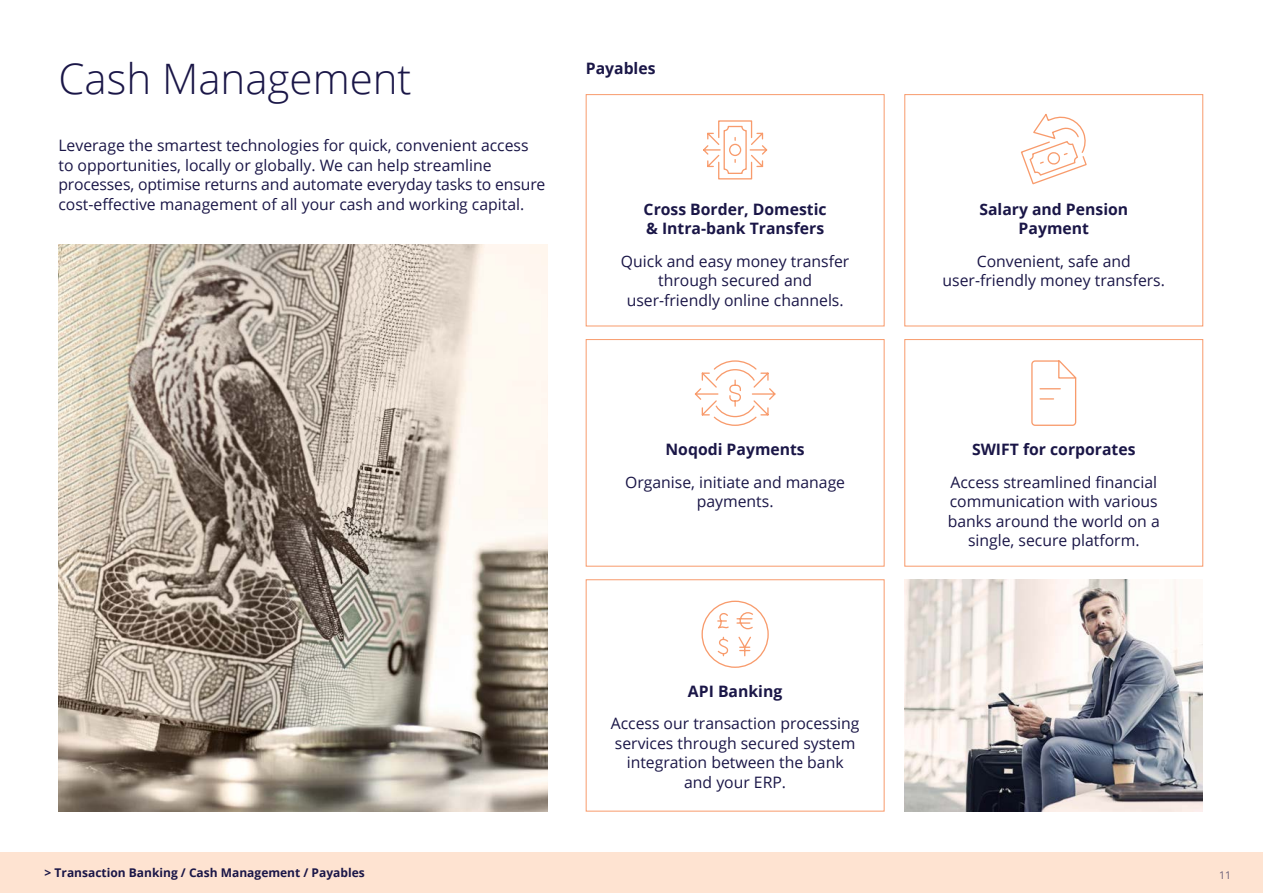
<style>
.page{position:relative;width:1263px;height:893px;background:#fff}
.page>*{position:absolute;margin:0;border:0;box-sizing:border-box;transform-origin:0 0}
.t1{font:300 42px "Open Sans";color:#1a1647}
.t2{font:15.75px/19.5px "Open Sans";color:#1a1647;text-align:center}
.t3{font:700 15.75px/19.5px "Open Sans";color:#1a1647}
.t4{font:700 12px "Open Sans";color:#1a1647}
.t5{font:300 10.5px "Open Sans";color:#1a1647}
</style>
<div class="page">
<div style="left:0;top:853px;width:1263px;height:40px;background:#fee3d1"></div>
<div style="left:586px;top:579px;width:298px;height:232px;border:1px solid #f89b6c"></div>
<img style="left:905px;top:580px;width:298px;height:231px">
<img style="left:58px;top:244px;width:489px;height:567px">
<div style="left:904px;top:94px;width:299px;height:232px;border:1px solid #f89b6c"></div>
<div style="left:586px;top:94px;width:298px;height:232px;border:1px solid #f89b6c"></div>
<svg style="left:1021px;top:114px;width:66px;height:71px"></svg>
<svg style="left:703px;top:120px;width:65px;height:60px"></svg>
<div style="left:904px;top:339px;width:299px;height:228px;border:1px solid #f89b6c"></div>
<div style="left:586px;top:339px;width:298px;height:228px;border:1px solid #f89b6c"></div>
<svg style="left:694px;top:360px;width:82px;height:66px"></svg>
<svg style="left:1031px;top:360px;width:46px;height:66px"></svg>
<svg style="left:701px;top:600px;width:68px;height:68px"></svg>
<p class="t1" style="left:58px;top:50px;width:355px">Cash Management</p>
<p class="t2" style="left:58px;top:135px;width:488px;text-align:left">Leverage the smartest technologies for quick, convenient access to opportunities, locally or globally. We can help streamline processes, optimise returns and automate everyday tasks to ensure cost-effective management of all your cash and working capital.</p>
<p class="t3" style="left:586px;top:58px;width:71px">Payables</p>
<p class="t3" style="left:644px;top:199px;width:184px">Cross Border, Domestic &amp; Intra-bank Transfers</p>
<p class="t2" style="left:621px;top:251px;width:230px">Quick and easy money transfer through secured and user-friendly online channels.</p>
<p class="t3" style="left:665px;top:439px;width:141px">Noqodi Payments</p>
<p class="t2" style="left:625px;top:472px;width:221px">Organise, initiate and manage payments.</p>
<p class="t3" style="left:688px;top:681px;width:96px">API Banking</p>
<p class="t2" style="left:611px;top:713px;width:250px">Access our transaction processing services through secured system integration between the bank and your ERP.</p>
<p class="t3" style="left:979px;top:199px;width:150px;text-align:center">Salary and Pension<br>Payment</p>
<p class="t2" style="left:942px;top:251px;width:224px">Convenient, safe and user-friendly money transfers.</p>
<p class="t3" style="left:972px;top:439px;width:165px">SWIFT for corporates</p>
<p class="t2" style="left:948px;top:472px;width:213px">Access streamlined financial communication with various banks around the world on a single, secure platform.</p>
<p class="t4" style="left:45px;top:864px;width:322px">&gt; Transaction Banking / Cash Management / Payables</p>
<p class="t5" style="left:1219px;top:868px;width:13px">11</p>
</div>
